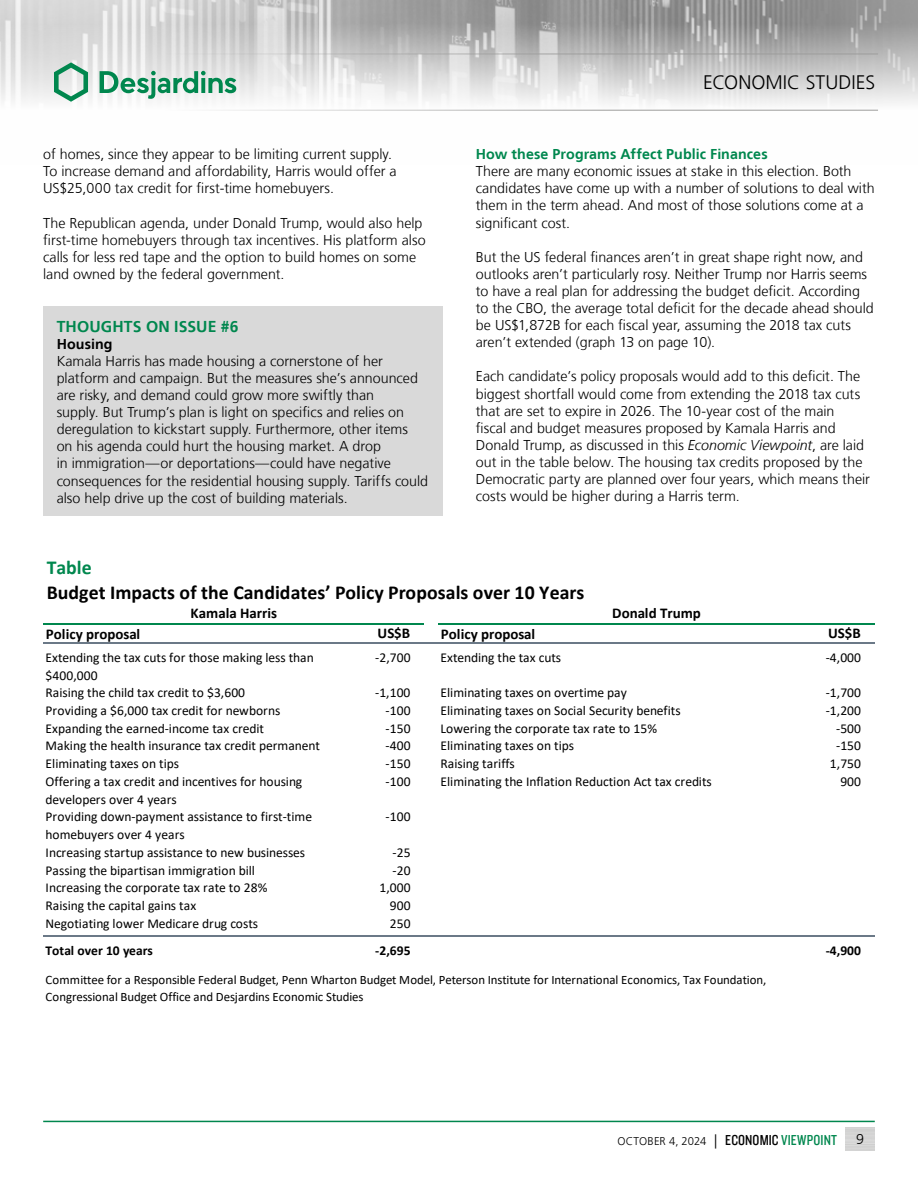
<style>
.page{position:relative;width:918px;height:1188px;background:#fff}
.page>*{position:absolute;margin:0;border:0;box-sizing:border-box;transform-origin:0 0}
.t1{font:700 19.8px "Calibri";color:#000}
.t2{font:700 19.8px "Calibri";color:#00874e}
.t3{font:300 19.5px "Frutiger LT";letter-spacing:.005em;color:#000}
.t4{font:700 15.75px "Frutiger LT";letter-spacing:.01em;color:#00874e}
.t5{font:700 15px "Calibri";color:#000}
.t6{font:300 14.25px/17.1px "Frutiger LT";color:#000}
.t7{font:700 14.25px "Frutiger LT";letter-spacing:.005em;color:#00874e}
.t8{font:700 14.25px "Frutiger LT";letter-spacing:.005em;color:#000}
.t9{font:13.5px/17.7px "Calibri";color:#000}
.t10{font:700 13.5px "Calibri";letter-spacing:.005em;color:#000}
.t11{font:12.9px/17.1px "Calibri";letter-spacing:-.01em;color:#000}
.t12{font:300 11.25px "Frutiger LT";color:#000}
.s1{font-style:italic}
.s2{font-size:14.25px}
.s3{font-family:"Knockout 29 Junior Ltweight";font-weight:400;font-size:15px}
.s4{font-family:"Knockout 29 Junior Ltweight";font-weight:400;font-size:15px;color:#00874e}
</style>
<div class="page">
<img style="left:0;top:0;width:918px;height:110px">
<hr style="left:0;top:54px;width:878px;height:1px;background:#9d9d9c">
<hr style="left:0;top:110px;width:878px;height:1px;background:#9d9d9c">
<svg style="left:54px;top:62px;width:34px;height:40px"></svg>
<svg style="left:100px;top:71px;width:136px;height:28px"></svg>
<hr style="left:43px;top:1121px;width:832px;height:1px;background:#00874e">
<div style="left:43px;top:306px;width:400px;height:210px;background:#d9d9d9"></div>
<hr style="left:43px;top:623px;width:381px;height:1px;background:#00874e">
<hr style="left:438px;top:623px;width:436px;height:1px;background:#00874e">
<hr style="left:43px;top:642px;width:831px;height:1px;background:#6b7987">
<hr style="left:43px;top:935px;width:831px;height:1px;background:#6b7987">
<p class="t6" style="left:43px;top:146px;width:355px">of homes, since they appear to be limiting current supply.<br>To increase demand and affordability, Harris would offer a<br>US$25,000 tax credit for first-time homebuyers.</p>
<p class="t6" style="left:43px;top:214px;width:384px">The Republican agenda, under Donald Trump, would also help first-time homebuyers through tax incentives. His platform also calls for less red tape and the option to build homes on some land owned by the federal government.</p>
<p class="t4" style="left:57px;top:317px;width:183px">THOUGHTS ON ISSUE #6</p>
<p class="t8" style="left:57px;top:335px;width:57px">Housing</p>
<p class="t6" style="left:57px;top:353px;width:373px">Kamala Harris has made housing a cornerstone of her platform and campaign. But the measures she’s announced are risky, and demand could grow more swiftly than<br>supply. But Trump’s plan is light on specifics and relies on deregulation to kickstart supply. Furthermore, other items<br>on his agenda could hurt the housing market. A drop<br>in immigration—or deportations—could have negative consequences for the residential housing supply. Tariffs could also help drive up the cost of building materials.</p>
<h2 class="t3" style="left:703px;top:72px;width:174px">ECONOMIC STUDIES</h2>
<p class="t7" style="left:476px;top:146px;width:293px">How these Programs Affect Public Finances</p>
<p class="t6" style="left:476px;top:163px;width:400px">There are many economic issues at stake in this election. Both candidates have come up with a number of solutions to deal with them in the term ahead. And most of those solutions come at a significant cost.</p>
<p class="t6" style="left:476px;top:249px;width:399px">But the US federal finances aren’t in great shape right now, and outlooks aren’t particularly rosy. Neither Trump nor Harris seems to have a real plan for addressing the budget deficit. According to the CBO, the average total deficit for the decade ahead should be US$1,872B for each fiscal year, assuming the 2018 tax cuts aren’t extended (graph 13 on page 10).</p>
<p class="t6" style="left:476px;top:368px;width:396px">Each candidate’s policy proposals would add to this deficit. The biggest shortfall would come from extending the 2018 tax cuts that are set to expire in 2026. The 10‑year cost of the main<br>fiscal and budget measures proposed by Kamala Harris and Donald Trump, as discussed in this <span class="s1">Economic Viewpoint</span>, are laid out in the table below. The housing tax credits proposed by the Democratic party are planned over four years, which means their costs would be higher during a Harris term.</p>
<h1 class="t2" style="left:47px;top:553px;width:47px">Table</h1>
<h1 class="t1" style="left:47px;top:578px;width:539px">Budget Impacts of the Candidates’ Policy Proposals over 10 Years</h1>
<p class="t5" style="left:191px;top:603px;width:88px">Kamala Harris</p>
<p class="t5" style="left:612px;top:603px;width:90px">Donald Trump</p>
<p class="t5" style="left:46px;top:623px;width:96px">Policy proposal</p>
<p class="t5" style="left:378px;top:622px;width:34px">US$B</p>
<p class="t5" style="left:441px;top:623px;width:96px">Policy proposal</p>
<p class="t5" style="left:828px;top:622px;width:34px">US$B</p>
<p class="t9" style="left:46px;top:648px;width:270px">Extending the tax cuts for those making less than $400,000</p>
<p class="t9" style="left:375px;top:648px;width:37px">-2,700</p>
<p class="t9" style="left:441px;top:648px;width:122px">Extending the tax cuts</p>
<p class="t9" style="left:826px;top:648px;width:37px">-4,000</p>
<p class="t9" style="left:46px;top:684px;width:201px">Raising the child tax credit to $3,600</p>
<p class="t9" style="left:375px;top:684px;width:37px">-1,100</p>
<p class="t9" style="left:441px;top:684px;width:188px">Eliminating taxes on overtime pay</p>
<p class="t9" style="left:826px;top:684px;width:37px">-1,700</p>
<p class="t9" style="left:46px;top:701px;width:236px">Providing a $6,000 tax credit for newborns</p>
<p class="t9" style="left:386px;top:701px;width:26px">-100</p>
<p class="t9" style="left:441px;top:701px;width:242px">Eliminating taxes on Social Security benefits</p>
<p class="t9" style="left:826px;top:701px;width:37px">-1,200</p>
<p class="t9" style="left:46px;top:719px;width:220px">Expanding the earned-income tax credit</p>
<p class="t9" style="left:386px;top:719px;width:26px">-150</p>
<p class="t9" style="left:441px;top:719px;width:218px">Lowering the corporate tax rate to 15%</p>
<p class="t9" style="left:836px;top:719px;width:26px">-500</p>
<p class="t9" style="left:46px;top:737px;width:276px">Making the health insurance tax credit permanent</p>
<p class="t9" style="left:386px;top:737px;width:26px">-400</p>
<p class="t9" style="left:441px;top:737px;width:135px">Eliminating taxes on tips</p>
<p class="t9" style="left:836px;top:737px;width:26px">-150</p>
<p class="t9" style="left:46px;top:755px;width:135px">Eliminating taxes on tips</p>
<p class="t9" style="left:386px;top:755px;width:26px">-150</p>
<p class="t9" style="left:441px;top:755px;width:76px">Raising tariffs</p>
<p class="t9" style="left:830px;top:755px;width:33px">1,750</p>
<p class="t9" style="left:46px;top:772px;width:258px">Offering a tax credit and incentives for housing developers over 4 years</p>
<p class="t9" style="left:386px;top:772px;width:26px">-100</p>
<p class="t9" style="left:441px;top:772px;width:273px">Eliminating the Inflation Reduction Act tax credits</p>
<p class="t9" style="left:840px;top:772px;width:22px">900</p>
<p class="t9" style="left:46px;top:808px;width:268px">Providing down-payment assistance to first-time homebuyers over 4 years</p>
<p class="t9" style="left:386px;top:808px;width:26px">-100</p>
<p class="t9" style="left:46px;top:843px;width:261px">Increasing startup assistance to new businesses</p>
<p class="t9" style="left:393px;top:843px;width:19px">-25</p>
<p class="t9" style="left:46px;top:861px;width:211px">Passing the bipartisan immigration bill</p>
<p class="t9" style="left:393px;top:861px;width:19px">-20</p>
<p class="t9" style="left:46px;top:879px;width:223px">Increasing the corporate tax rate to 28%</p>
<p class="t9" style="left:379px;top:879px;width:33px">1,000</p>
<p class="t9" style="left:46px;top:896px;width:152px">Raising the capital gains tax</p>
<p class="t9" style="left:390px;top:896px;width:22px">900</p>
<p class="t9" style="left:46px;top:914px;width:214px">Negotiating lower Medicare drug costs</p>
<p class="t9" style="left:390px;top:914px;width:22px">250</p>
<p class="t10" style="left:46px;top:941px;width:109px">Total over 10 years</p>
<p class="t10" style="left:375px;top:941px;width:37px">-2,695</p>
<p class="t10" style="left:826px;top:941px;width:37px">-4,900</p>
<p class="t11" style="left:46px;top:971px;width:722px">Committee for a Responsible Federal Budget, Penn Wharton Budget Model, Peterson Institute for International Economics, Tax Foundation,<br>Congressional Budget Office and Desjardins Economic Studies</p>
<p class="t12" style="left:618px;top:1135px;width:221px">OCTOBER 4, 2024 <span class="s2">|</span> <span class="s3">ECONOMIC</span> <span class="s4">VIEWPOINT</span></p>
<p class="t6" style="left:856px;top:1131px;width:9px">9</p>
</div>
